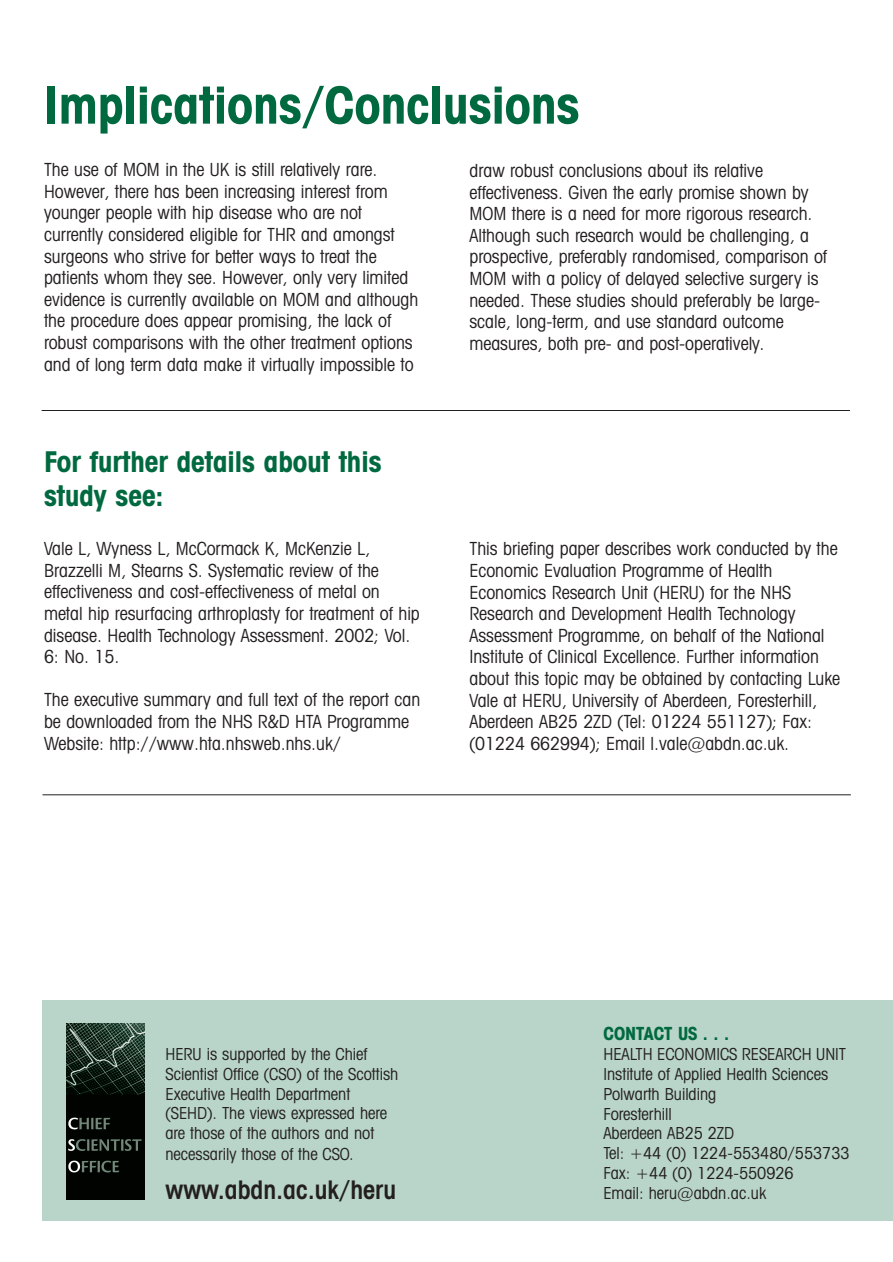
<style>
.page{position:relative;width:893px;height:1262px;background:#fff}
.page>*{position:absolute;margin:0;border:0;box-sizing:border-box;transform-origin:0 0}
.t1{font:700 condensed 51px "Avant Garde IT Cby BT";color:#00693f}
.t2{font:700 condensed 28.5px/34.2px "Avant Garde IT Cby BT";color:#00693f}
.t3{font:600 condensed 25.5px "Avant Garde IT Cby BT";color:#231f20}
.t4{font:condensed 18px/21.6px "Avant Garde IT Cby BT";color:#231f20}
.t5{font:700 condensed 18px "Avant Garde IT Cby BT";color:#00693f}
.t6{font:condensed 16.5px/19.8px "Avant Garde IT Cby BT";color:#231f20}
</style>
<div class="page">
<div style="left:43px;top:1000px;width:849px;height:220px;background:#b9d4c9"></div>
<hr style="left:43px;top:794px;width:807px;height:1px;background:#231f20">
<img style="left:66px;top:1023px;width:78px;height:176px">
<hr style="left:42px;top:410px;width:807px;height:1px;background:#231f20">
<h1 class="t1" style="left:44px;top:85px;width:537px">Implications/Conclusions</h1>
<p class="t4" style="left:44px;top:160px;width:376px">The use of MOM in the UK is still relatively rare.<br>However, there has been increasing interest from younger people with hip disease who are not currently considered eligible for THR and amongst surgeons who strive for better ways to treat the patients whom they see. However, only very limited evidence is currently available on MOM and although the procedure does appear promising, the lack of robust comparisons with the other treatment options and of long term data make it virtually impossible to</p>
<p class="t4" style="left:469px;top:161px;width:359px">draw robust conclusions about its relative effectiveness. Given the early promise shown by MOM there is a need for more rigorous research.<br>Although such research would be challenging, a prospective, preferably randomised, comparison of MOM with a policy of delayed selective surgery is needed. These studies should preferably be large&shy;scale, long-term, and use standard outcome measures, both pre- and post-operatively.</p>
<h2 class="t2" style="left:44px;top:447px;width:339px">For further details about this study see:</h2>
<p class="t4" style="left:44px;top:539px;width:377px">Vale L, Wyness L, McCormack K, McKenzie L, Brazzelli M, Stearns S. Systematic review of the effectiveness and cost-effectiveness of metal on metal hip resurfacing arthroplasty for treatment of hip disease. Health Technology Assessment. 2002; Vol.<br>6: No. 15.</p>
<p class="t4" style="left:44px;top:690px;width:377px">The executive summary and full text of the report can be downloaded from the NHS R&amp;D HTA Programme<br>Website: http://www.hta.nhsweb.nhs.uk/</p>
<p class="t4" style="left:469px;top:539px;width:372px">This briefing paper describes work conducted by the Economic Evaluation Programme of Health Economics Research Unit (HERU) for the NHS Research and Development Health Technology Assessment Programme, on behalf of the National Institute of Clinical Excellence. Further information about this topic may be obtained by contacting Luke Vale at HERU, University of Aberdeen, Foresterhill, Aberdeen AB25 2ZD (Tel: 01224 551127); Fax: (01224 662994); Email l.vale@abdn.ac.uk.</p>
<p class="t6" style="left:165px;top:1045px;width:234px">HERU is supported by the Chief<br>Scientist Office (CSO) of the Scottish<br>Executive Health Department (SEHD). The views expressed here are those of the authors and not necessarily those of the CSO.</p>
<h3 class="t3" style="left:165px;top:1180px;width:232px">www.abdn.ac.uk/heru</h3>
<p class="t5" style="left:603px;top:1026px;width:127px">CONTACT US . . .</p>
<p class="t6" style="left:603px;top:1045px;width:247px">HEALTH ECONOMICS RESEARCH UNIT<br>Institute of Applied Health Sciences<br>Polwarth Building<br>Foresterhill<br>Aberdeen AB25 2ZD<br>Tel: +44 (0) 1224-553480/553733<br>Fax: +44 (0) 1224-550926<br>Email: heru@abdn.ac.uk</p>
</div>
